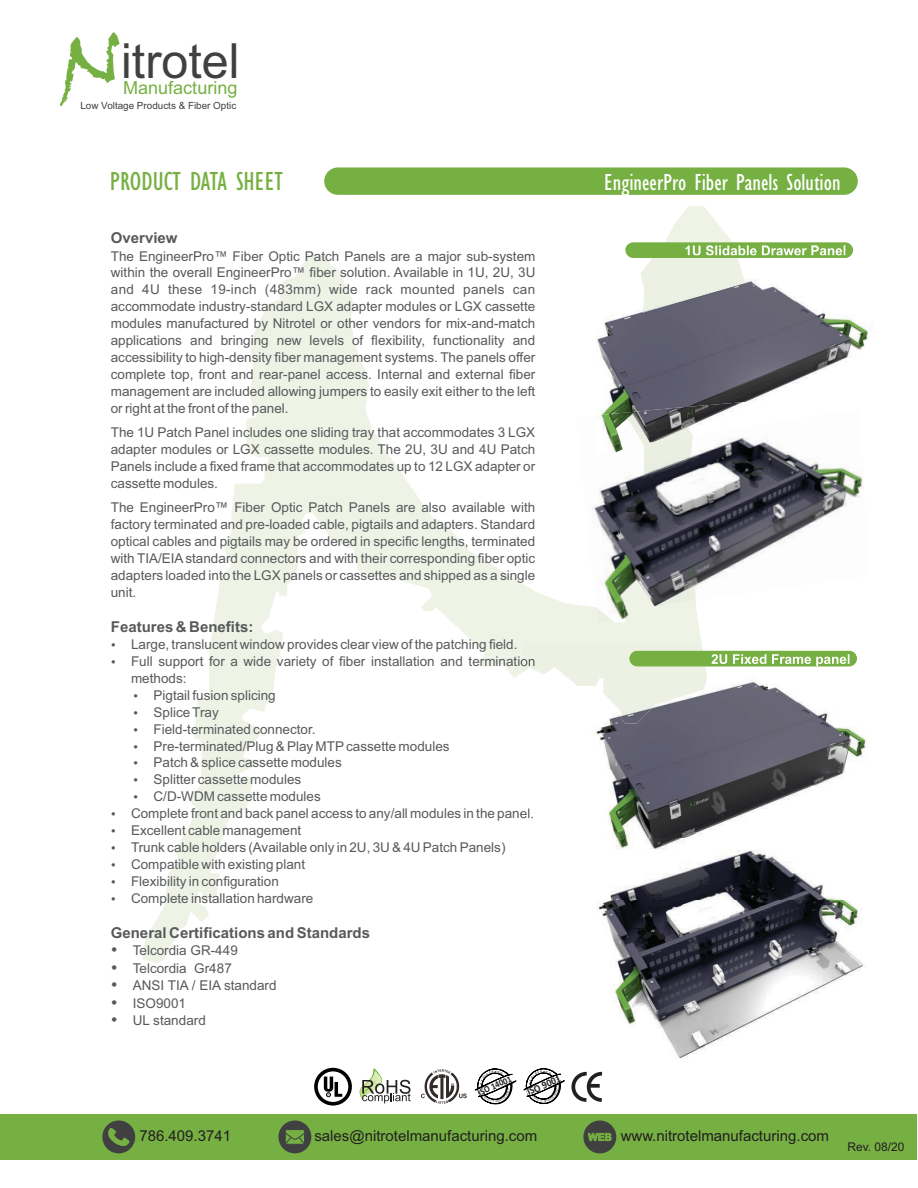
<style>
.page{position:relative;width:918px;height:1188px;background:#fff}
.page>*{position:absolute;margin:0;border:0;box-sizing:border-box;transform-origin:0 0}
.t1{font:48.45px "Arial";color:#404041}
.t2{font:condensed 27px "Gill Sans";color:#76b043}
.t3{font:condensed 24px "Gill Sans";color:#fff}
.t4{font:18px "Arial";color:#76b043}
.t5{font:15px "Arial";color:#231f20}
.t6{font:700 15px "Arial";color:#58595b}
.t7{font:13.5px/17px "Arial";color:#58595b;text-align:justify}
.t8{font:12px "Arial";color:#231f20}
.t9{font:700 10.5px "Calibri";color:#231f20;scale:.92 1}
.t10{font:10.05px "Arial Rounded MT Bold";color:#76b043}
.t11{font:9.9px "Arial";color:#404041}
.t12{font:700 9.45px "Calibri";color:#231f20;scale:.92 1}
</style>
<div class="page">
<svg style="left:142px;top:206px;width:590px;height:757px"></svg>
<div style="left:324px;top:167px;width:534px;height:28px;background:#76b043;border-radius:14px"></div>
<div style="left:625px;top:242px;width:228px;height:16px;background:#76b043;border-radius:8px"></div>
<img style="left:588px;top:245px;width:285px;height:164px">
<img style="left:633px;top:258px;width:112px;height:134px">
<img style="left:625px;top:245px;width:228px;height:13px">
<img style="left:685px;top:246px;width:160px;height:10px">
<img style="left:522px;top:641px;width:345px;height:258px">
<img style="left:522px;top:641px;width:185px;height:83px">
<svg style="left:481px;top:656px;width:54px;height:10px"></svg>
<svg style="left:522px;top:809px;width:11px;height:12px"></svg>
<div style="left:629px;top:651px;width:228px;height:15px;background:#76b043"></div>
<img style="left:711px;top:666px;width:139px;height:1px">
<img style="left:711px;top:654px;width:139px;height:12px">
<img style="left:542px;top:839px;width:325px;height:219px">
<img style="left:576px;top:409px;width:288px;height:212px">
<img style="left:596px;top:454px;width:100px;height:170px">
<img style="left:595px;top:392px;width:265px;height:62px">
<img style="left:627px;top:412px;width:66px;height:31px">
<svg style="left:60px;top:33px;width:59px;height:73px"></svg>
<svg style="left:359px;top:1068px;width:52px;height:35px"></svg>
<svg style="left:421px;top:1069px;width:46px;height:35px"></svg>
<div style="left:314px;top:1068px;width:38px;height:38px;border:4px solid #000;border-radius:50%"></div>
<svg style="left:324px;top:1077px;width:18px;height:20px"></svg>
<div style="left:1px;top:1114px;width:916px;height:46px;background:#76b043"></div>
<div style="left:102px;top:1121px;width:33px;height:32px;background:#404041;border-radius:50%"></div>
<svg style="left:108px;top:1128px;width:21px;height:18px"></svg>
<div style="left:278px;top:1121px;width:33px;height:32px;background:#404041;border-radius:50%"></div>
<div style="left:285px;top:1130px;width:20px;height:14px;background:#76b043;border-radius:2px"></div>
<div style="left:285px;top:1129px;width:20px;height:16px;border:1px solid #404041;border-radius:2px"></div>
<svg style="left:285px;top:1132px;width:20px;height:13px"></svg>
<div style="left:583px;top:1121px;width:33px;height:32px;background:#404041;border-radius:50%"></div>
<svg style="left:588px;top:1132px;width:24px;height:10px"></svg>
<svg style="left:475px;top:1069px;width:41px;height:36px"></svg>
<svg style="left:524px;top:1068px;width:79px;height:36px"></svg>
<h1 class="t1" style="left:121px;top:42px;width:120px">itrotel</h1>
<h3 class="t4" style="left:123px;top:81px;width:116px">Manufacturing</h3>
<p class="t11" style="left:80px;top:102px;width:157px">Low Voltage Products &amp; Fiber Optic</p>
<h2 class="t2" style="left:110px;top:172px;width:175px">PRODUCT DATA SHEET</h2>
<p class="t6" style="left:111px;top:232px;width:68px">Overview</p>
<p class="t7" style="left:111px;top:249px;width:426px">The EngineerPro™ Fiber Optic Patch Panels are a major sub-system within the overall EngineerPro™ fiber solution. Available in 1U, 2U, 3U and 4U these 19-inch (483mm) wide rack mounted panels can accommodate industry-standard LGX adapter modules or LGX cassette modules manufactured by Nitrotel or other vendors for mix-and-match applications and bringing new levels of flexibility, functionality and accessibility to high-density fiber management systems. The panels offer complete top, front and rear-panel access. Internal and external fiber management are included allowing jumpers to easily exit either to the left or right at the front of the panel.</p>
<p class="t7" style="left:111px;top:425px;width:426px">The 1U Patch Panel includes one sliding tray that accommodates 3 LGX adapter modules or LGX cassette modules. The 2U, 3U and 4U Patch Panels include a fixed frame that accommodates up to 12 LGX adapter or cassette modules.</p>
<p class="t7" style="left:111px;top:500px;width:426px">The EngineerPro™ Fiber Optic Patch Panels are also available with factory terminated and pre-loaded cable, pigtails and adapters. Standard optical cables and pigtails may be ordered in specific lengths, terminated with TIA/EIA standard connectors and with their corresponding fiber optic adapters loaded into the LGX panels or cassettes and shipped as a single unit.</p>
<p class="t6" style="left:111px;top:621px;width:144px">Features &amp; Benefits:</p>
<p class="t7" style="left:131px;top:637px;width:388px">Large, translucent window provides clear view of the patching field.</p>
<p class="t7" style="left:131px;top:654px;width:406px">Full support for a wide variety of fiber installation and termination</p>
<p class="t7" style="left:131px;top:671px;width:57px">methods:</p>
<p class="t7" style="left:154px;top:688px;width:124px">Pigtail fusion splicing</p>
<p class="t7" style="left:154px;top:705px;width:67px">Splice Tray</p>
<p class="t7" style="left:154px;top:722px;width:164px">Field-terminated connector.</p>
<p class="t7" style="left:154px;top:739px;width:298px">Pre-terminated/Plug &amp; Play MTP cassette modules</p>
<p class="t7" style="left:154px;top:756px;width:190px">Patch &amp; splice cassette modules</p>
<p class="t7" style="left:154px;top:772px;width:149px">Splitter cassette modules</p>
<p class="t7" style="left:154px;top:789px;width:169px">C/D-WDM cassette modules</p>
<p class="t7" style="left:131px;top:806px;width:405px">Complete front and back panel access to any/all modules in the panel.</p>
<p class="t7" style="left:131px;top:823px;width:172px">Excellent cable management</p>
<p class="t7" style="left:131px;top:840px;width:376px">Trunk cable holders (Available only in 2U, 3U &amp; 4U Patch Panels)</p>
<p class="t7" style="left:131px;top:857px;width:176px">Compatible with existing plant</p>
<p class="t7" style="left:131px;top:874px;width:149px">Flexibility in configuration</p>
<p class="t7" style="left:131px;top:891px;width:184px">Complete installation hardware</p>
<p class="t6" style="left:111px;top:927px;width:261px">General Certifications and Standards</p>
<p class="t7" style="left:133px;top:943px;width:145px;line-height:17.4px;text-align:left">Telcordia GR-449<br>Telcordia Gr487<br>ANSI TIA / EIA standard<br>ISO9001<br>UL standard</p>
<h3 class="t3" style="left:604px;top:173px;width:238px">EngineerPro Fiber Panels Solution</h3>
<p class="t12" style="left:477px;top:1089px;width:41px;rotate:-24deg">ISO 14001</p>
<p class="t9" style="left:526px;top:1088px;width:40px;rotate:-23deg">ISO 9001</p>
<p class="t5" style="left:139px;top:1130px;width:93px">786.409.3741</p>
<p class="t5" style="left:314px;top:1130px;width:224px">sales@nitrotelmanufacturing.com</p>
<p class="t5" style="left:621px;top:1130px;width:210px">www.nitrotelmanufacturing.com</p>
<p class="t10" style="left:588px;top:1133px;width:25px">WEB</p>
<p class="t8" style="left:847px;top:1142px;width:59px">Rev. 08/20</p>
</div>
